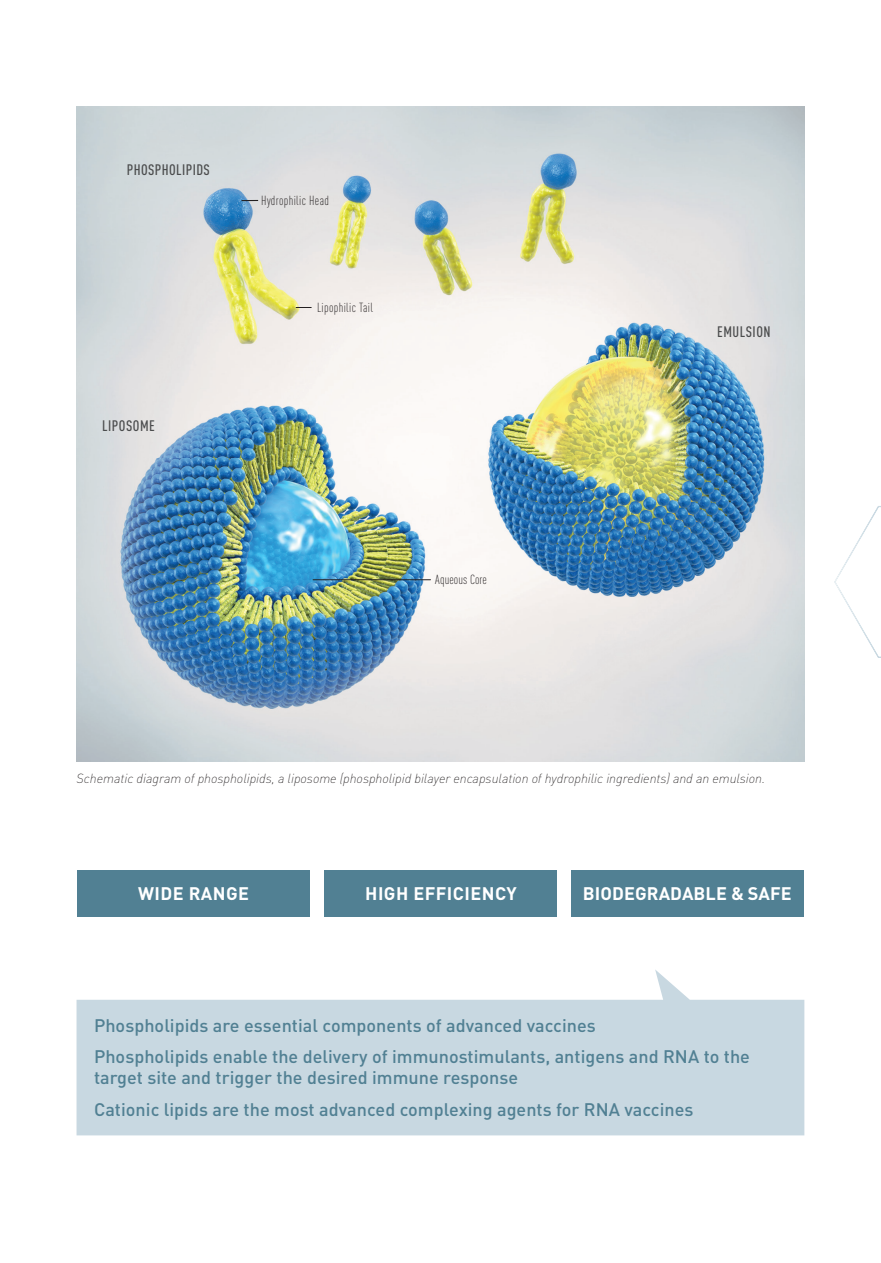
<style>
.page{position:relative;width:881px;height:1263px;background:#fff}
.page>*{position:absolute;margin:0;border:0;box-sizing:border-box;transform-origin:0 0}
.t1{font:500 18px/31.5px "DINOT";color:#518093}
.t2{font:700 18px "DINOT";letter-spacing:.025em;color:#fff}
.t3{font:700 18px "DINOT";letter-spacing:.005em;color:#fff}
.t4{font:500 condensed 15px "DINOT";letter-spacing:.035em;color:#4b4c4d}
.t5{font:italic 300 expanded 13.05px "DINOT";letter-spacing:-.005em;color:#231f20}
.t6{font:300 condensed 13.05px "DINOT";letter-spacing:.025em;color:#231f20}
.t7{font:300 condensed 13.05px "DINOT";letter-spacing:.005em;color:#231f20}
</style>
<div class="page">
<img style="left:77px;top:106px;width:727px;height:655px">
<div style="left:77px;top:871px;width:233px;height:46px;background:#518093"></div>
<div style="left:324px;top:871px;width:233px;height:46px;background:#518093"></div>
<div style="left:570px;top:871px;width:233px;height:46px;background:#518093"></div>
<svg style="left:242px;top:200px;width:16px;height:1px"></svg>
<hr style="left:313px;top:579px;width:117px;height:1px;background:#231f20">
<svg style="left:296px;top:307px;width:15px;height:1px"></svg>
<svg style="left:76px;top:970px;width:728px;height:165px;fill:#c8d8e1"></svg>
<svg style="left:834px;top:506px;width:46px;height:152px"></svg>
<p class="t4" style="left:127px;top:159px;width:85px">PHOSPHOLIPIDS</p>
<p class="t4" style="left:102px;top:415px;width:54px">LIPOSOME</p>
<p class="t6" style="left:261px;top:191px;width:69px">Hydrophilic Head</p>
<p class="t6" style="left:317px;top:298px;width:57px">Lipophilic Tail</p>
<p class="t7" style="left:435px;top:571px;width:53px">Aqueous Core</p>
<p class="t4" style="left:717px;top:321px;width:55px">EMULSION</p>
<p class="t5" style="left:76px;top:769px;width:689px">Schematic diagram of phospholipids, a liposome (phospholipid bilayer encapsulation of hydrophilic ingredients) and an emulsion.</p>
<p class="t2" style="left:138px;top:879px;width:112px">WIDE RANGE</p>
<p class="t2" style="left:365px;top:879px;width:153px">HIGH EFFICIENCY</p>
<p class="t3" style="left:582px;top:879px;width:210px">BIODEGRADABLE &amp; SAFE</p>
<p class="t1" style="left:94px;top:1008px;width:657px">Phospholipids are essential components of advanced vaccines<br>Phospholipids enable the delivery of immunostimulants, antigens and RNA to the</p>
<p class="t1" style="left:94px;top:1060px;width:601px">target site and trigger the desired immune response<br>Cationic lipids are the most advanced complexing agents for RNA vaccines</p>
</div>
